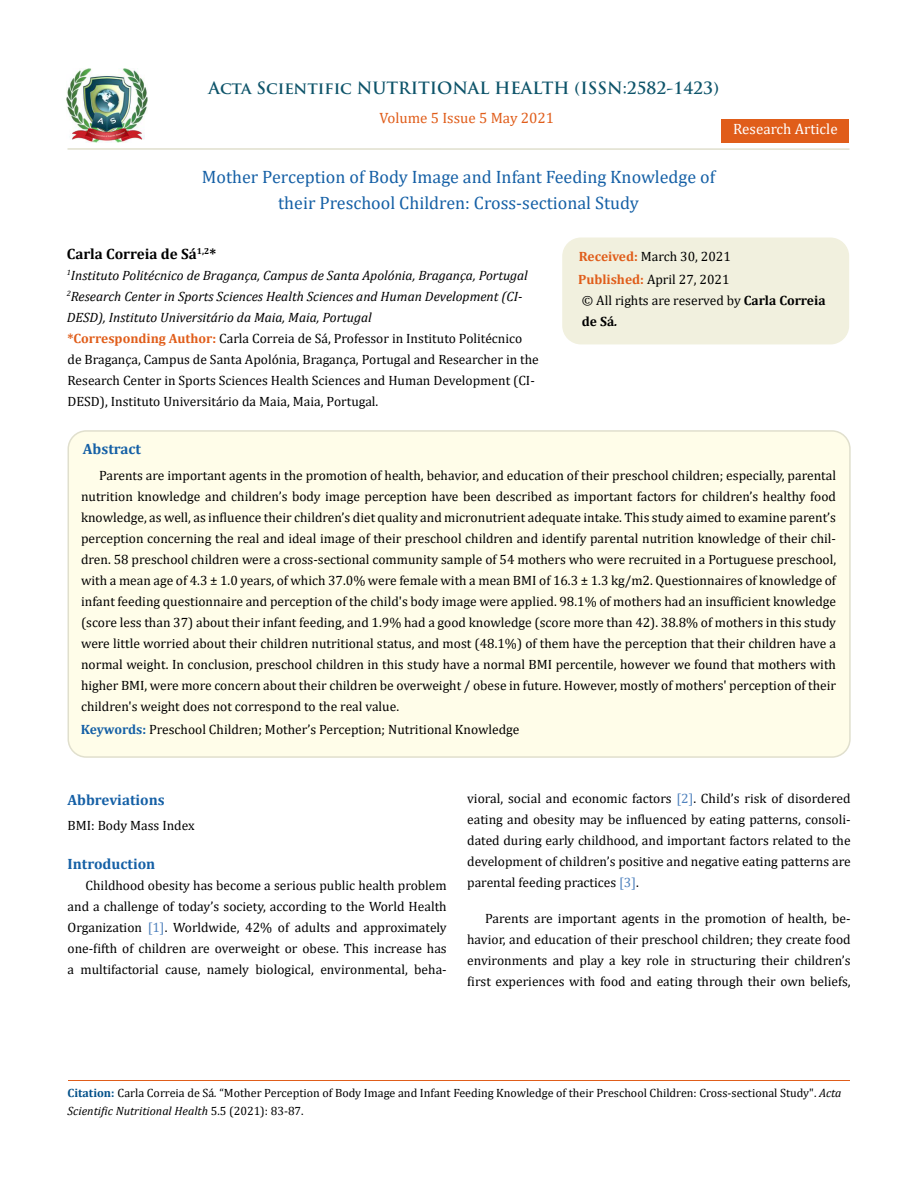
<style>
.page{position:relative;width:917px;height:1188px;background:#fff}
.page>*{position:absolute;margin:0;border:0;box-sizing:border-box;transform-origin:0 0}
.t1{font:18px/25.5px "Cambria";color:#1560a6;text-align:center}
.t2{font:700 16.5px "Trajan Pro";color:#0e546a}
.t3{font:700 15px "Cambria";color:#1560a6}
.t4{font:15px "Cambria";color:#e05d1a}
.t5{font:700 15px "Cambria";color:#000}
.t6{font:15px "Cambria";color:#fff}
.t7{font:13.5px/21px "Cambria";color:#000;text-align:justify}
.t8{font:12px/18px "Cambria";color:#000}
.s1{font-style:italic}
.s2{font-weight:700;color:#e05d1a}
.s3{font-weight:700}
.s4{font-weight:700;font-style:italic}
.s5{font-weight:700;color:#1560a6}
.s6{color:#4f81bd}
.s7{font-weight:700;color:#035089}
</style>
<div class="page">
<img style="left:67px;top:68px;width:80px;height:74px">
<div style="left:721px;top:119px;width:128px;height:23px;background:#e05d1a"></div>
<div style="left:563px;top:238px;width:285px;height:106px;background:#f1f0de;border-radius:18px"></div>
<div style="left:562px;top:238px;width:287px;height:106px;border:2px solid #f1f0de;border-radius:18px"></div>
<div style="left:68px;top:431px;width:781px;height:326px;background:#fffde9;border-radius:18px"></div>
<div style="left:67px;top:430px;width:783px;height:328px;border:2px solid #e0dfcd;border-radius:18px"></div>
<hr style="left:68px;top:1081px;width:781px;height:1px;background:#e05d1a">
<hr style="left:67px;top:148px;width:782px;height:2px;background:#e0dfcd">
<p class="t2" style="left:208px;top:77px;width:512px">Acta Scientific NUTRITIONAL HEALTH (ISSN:2582-1423)</p>
<p class="t4" style="left:379px;top:109px;width:176px">Volume 5 Issue 5 May 2021</p>
<p class="t6" style="left:733px;top:120px;width:106px">Research Article</p>
<h1 class="t1" style="left:202px;top:164px;width:515px">Mother Perception of Body Image and Infant Feeding Knowledge of their Preschool Children: Cross-sectional Study</h1>
<p class="t5" style="left:67px;top:243px;width:151px">Carla Correia de Sá<sup>1,2</sup>*</p>
<p class="t7" style="left:67px;top:265px;width:473px;text-align:left"><sup>1</sup><span class="s1">Instituto Politécnico de Bragança, Campus de Santa Apolónia, Bragança, Portugal </span><sup>2</sup><span class="s1">Research Center in Sports Sciences Health Sciences and Human Development (CI-DESD), Instituto Universitário da Maia, Maia, Portugal<br></span><span class="s2">*Corresponding Author:</span> Carla Correia de Sá, Professor in Instituto Politécnico de Bragança, Campus de Santa Apolónia, Bragança, Portugal and Researcher in the Research Center in Sports Sciences Health Sciences and Human Development (CI-DESD), Instituto Universitário da Maia, Maia, Portugal.</p>
<p class="t7" style="left:578px;top:245px;width:154px;line-height:23px"><span class="s2">Received:</span> March 30, 2021<br><span class="s2">Published:</span> April 27, 2021</p>
<p class="t7" style="left:582px;top:289px;width:245px">© All rights are reserved by <span class="s3">Carla Correia de Sá</span><span class="s4">.</span></p>
<p class="t3" style="left:83px;top:439px;width:60px">Abstract</p>
<p class="t7" style="left:81px;top:465px;width:756px;text-indent:18px">Parents are important agents in the promotion of health, behavior, and education of their preschool children; especially, parental nutrition knowledge and children’s body image perception have been described as important factors for children’s healthy food knowledge, as well, as influence their children’s diet quality and micronutrient adequate intake. This study aimed to examine parent’s perception concerning the real and ideal image of their preschool children and identify parental nutrition knowledge of their chil&shy;dren. 58 preschool children were a cross-sectional community sample of 54 mothers who were recruited in a Portuguese preschool, with a mean age of 4.3 ± 1.0 years, of which 37.0% were female with a mean BMI of 16.3 ± 1.3 kg/m2. Questionnaires of knowledge of infant feeding questionnaire and perception of the child's body image were applied. 98.1% of mothers had an insufficient knowledge (score less than 37) about their infant feeding, and 1.9% had a good knowledge (score more than 42). 38.8% of mothers in this study were little worried about their children nutritional status, and most (48.1%) of them have the perception that their children have a normal weight. In conclusion, preschool children in this study have a normal BMI percentile, however we found that mothers with higher BMI, were more concern about their children be overweight / obese in future. However, mostly of mothers' perception of their children's weight does not correspond to the real value.</p>
<p class="t7" style="left:81px;top:718px;width:440px"><span class="s5">Keywords:</span> Preschool Children; Mother’s Perception; Nutritional Knowledge</p>
<p class="t3" style="left:67px;top:789px;width:99px">Abbreviations</p>
<p class="t7" style="left:68px;top:814px;width:129px">BMI: Body Mass Index</p>
<p class="t3" style="left:68px;top:853px;width:89px">Introduction</p>
<p class="t7" style="left:67px;top:875px;width:381px;text-indent:18px">Childhood obesity has become a serious public health problem and a challenge of today’s society, according to the World Health Organization <span class="s6">[1]</span>. Worldwide, 42% of adults and approximately one-fifth of children are overweight or obese. This increase has a multifactorial cause, namely biological, environmental, beha-</p>
<p class="t7" style="left:467px;top:788px;width:385px">vioral, social and economic factors <span class="s6">[2]</span>. Child’s risk of disordered eating and obesity may be influenced by eating patterns, consoli&shy;dated during early childhood, and important factors related to the development of children’s positive and negative eating patterns are parental feeding practices <span class="s6">[3]</span>.</p>
<p class="t7" style="left:467px;top:908px;width:385px;text-indent:18px">Parents are important agents in the promotion of health, be&shy;havior, and education of their preschool children; they create food environments and play a key role in structuring their children’s first experiences with food and eating through their own beliefs,</p>
<p class="t8" style="left:68px;top:1084px;width:775px"><span class="s7">Citation:</span> Carla Correia de Sá<span class="s1">.</span> “Mother Perception of Body Image and Infant Feeding Knowledge of their Preschool Children: Cross-sectional Study". <span class="s1">Acta<br>Scientific Nutritional Health</span> 5.5 (2021): 83-87.</p>
</div>
